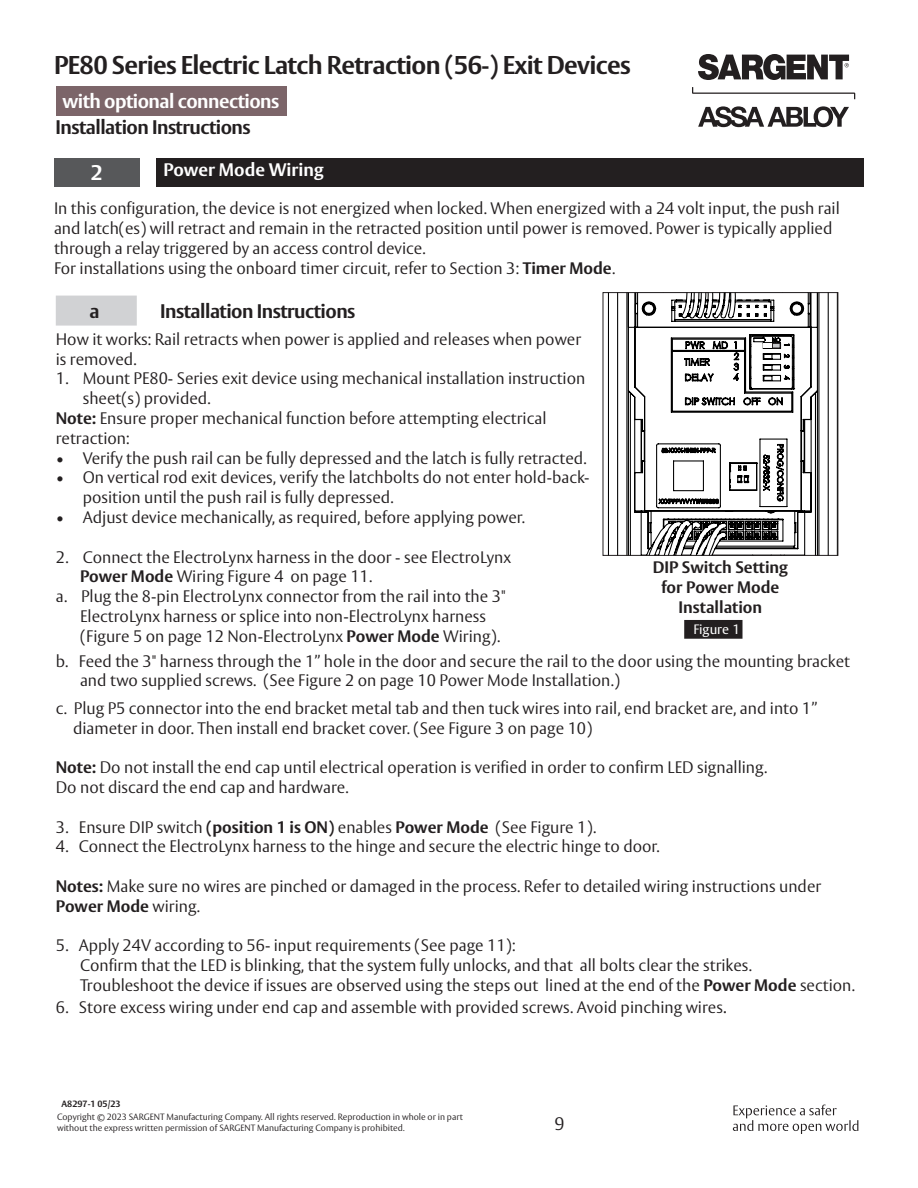
<style>
.page{position:relative;width:918px;height:1188px;background:#fff}
.page>*{position:absolute;margin:0;border:0;box-sizing:border-box;transform-origin:0 0}
.t1{font:700 25.5px "ASSA Vesta";letter-spacing:-.025em;color:#231f20}
.t2{font:700 21px "ASSA Vesta";color:#fff}
.t3{font:700 19.5px "ASSA Vesta";letter-spacing:-.025em;color:#231f20}
.t4{font:700 19.5px "ASSA Vesta";letter-spacing:-.025em;color:#fff}
.t5{font:700 18px "ASSA Vesta";color:#fff}
.t6{font:300 18px "ASSA Vesta";color:#231f20}
.t7{font:300 16.5px/19.8px "ASSA Vesta";color:#231f20}
.t8{font:700 16.5px/19.8px "ASSA Vesta";color:#231f20;text-align:center}
.Figure_Titles__2_in{font:13.5px "ASSA Vesta";color:#fff}
.t9{font:300 9px/10.8px "ASSA Vesta";color:#231f20}
.t10{font:700 9px "ASSA Vesta";color:#231f20}
.s1{font-weight:700}
.s2{font-size:18px}
</style>
<div class="page">
<svg style="left:733px;top:1105px;width:125px;height:29px"></svg>
<div style="left:56px;top:86px;width:231px;height:30px;background:#7c6569"></div>
<svg style="left:692px;top:87px;width:163px;height:12px"></svg>
<svg style="left:698px;top:106px;width:151px;height:21px"></svg>
<svg style="left:698px;top:54px;width:151px;height:26px"></svg>
<div style="left:54px;top:158px;width:86px;height:29px;background:#57585a"></div>
<div style="left:156px;top:158px;width:708px;height:29px;background:#231f20"></div>
<div style="left:56px;top:296px;width:81px;height:30px;background:#d1d2d4"></div>
<div style="left:684px;top:620px;width:58px;height:19px;background:#231f20"></div>
<svg style="left:607px;top:295px;width:222px;height:258px"></svg>
<div style="left:603px;top:293px;width:235px;height:262px;border:1px solid #231f20"></div>
<div style="left:764px;top:343px;width:8px;height:5px;background:#fff"></div>
<div style="left:772px;top:343px;width:8px;height:5px;border:1px solid #231f20"></div>
<h1 class="t1" style="left:54px;top:49px;width:578px">PE80 Series Electric Latch Retraction (56-) Exit Devices</h1>
<p class="t4" style="left:63px;top:89px;width:218px">with optional connections</p>
<p class="t3" style="left:56px;top:115px;width:197px">Installation Instructions</p>
<p class="t2" style="left:91px;top:159px;width:13px">2</p>
<p class="t5" style="left:163px;top:159px;width:162px">Power Mode Wiring</p>
<p class="t7" style="left:54px;top:199px;width:787px">In this configuration, the device is not energized when locked. When energized with a 24 volt input, the push rail and latch(es) will retract and remain in the retracted position until power is removed. Power is typically applied through a relay triggered by an access control device.<br>For installations using the onboard timer circuit, refer to Section 3: <span class="s1">Timer Mode</span>.</p>
<p class="t3" style="left:90px;top:299px;width:12px">a</p>
<p class="t3" style="left:160px;top:299px;width:197px">Installation Instructions</p>
<p class="t7" style="left:56px;top:330px;width:527px">How it works: Rail retracts when power is applied and releases when power is removed.</p>
<p class="t7" style="left:83px;top:369px;width:504px;text-indent:-27px">1. Mount PE80- Series exit device using mechanical installation instruction sheet(s) provided.</p>
<p class="t7" style="left:56px;top:409px;width:492px"><span class="s1">Note:</span> Ensure proper mechanical function before attempting electrical retraction:</p>
<p class="t7" style="left:56px;top:449px;width:532px">• Verify the push rail can be fully depressed and the latch is fully retracted.</p>
<p class="t7" style="left:83px;top:468px;width:508px;text-indent:-27px">• On vertical rod exit devices, verify the latchbolts do not enter hold-back&shy;position until the push rail is fully depressed.</p>
<p class="t7" style="left:56px;top:508px;width:471px">• Adjust device mechanically, as required, before applying power.</p>
<p class="t7" style="left:56px;top:548px;width:457px">2. Connect the ElectroLynx harness in the door - see ElectroLynx</p>
<p class="t7" style="left:80px;top:567px;width:294px"><span class="s1">Power Mode</span> Wiring Figure 4 on page 11.</p>
<p class="t7" style="left:56px;top:587px;width:451px">a. Plug the 8-pin ElectroLynx connector from the rail into the 3"</p>
<p class="t7" style="left:80px;top:607px;width:407px">ElectroLynx harness or splice into non-ElectroLynx harness</p>
<p class="t7" style="left:80px;top:627px;width:422px">(Figure 5 on page 12 Non-ElectroLynx <span class="s1">Power Mode</span> Wiring).</p>
<p class="Figure_Titles__2_in" style="left:693px;top:621px;width:48px">Figure 1</p>
<p class="t7" style="left:56px;top:652px;width:796px">b. Feed the 3" harness through the 1” hole in the door and secure the rail to the door using the mounting bracket</p>
<p class="t7" style="left:80px;top:672px;width:542px">and two supplied screws. (See Figure 2 on page 10 Power Mode Installation.)</p>
<p class="t8" style="left:653px;top:558px;width:137px">DIP Switch Setting for Power Mode<br>Installation</p>
<p class="t7" style="left:56px;top:699px;width:763px">c. Plug P5 connector into the end bracket metal tab and then tuck wires into rail, end bracket are, and into 1”</p>
<p class="t7" style="left:73px;top:719px;width:521px">diameter in door. Then install end bracket cover. (See Figure 3 on page 10)</p>
<p class="t7" style="left:56px;top:758px;width:713px"><span class="s1">Note:</span> Do not install the end cap until electrical operation is verified in order to confirm LED signalling.</p>
<p class="t7" style="left:56px;top:778px;width:294px">Do not discard the end cap and hardware.</p>
<p class="t7" style="left:56px;top:818px;width:542px">3. Ensure DIP switch <span class="s1">(position 1 is ON)</span> enables <span class="s1">Power Mode</span> (See Figure 1).</p>
<p class="t7" style="left:56px;top:837px;width:605px">4. Connect the ElectroLynx harness to the hinge and secure the electric hinge to door.</p>
<p class="t7" style="left:56px;top:877px;width:767px"><span class="s1">Notes:</span> Make sure no wires are pinched or damaged in the process. Refer to detailed wiring instructions under<br><span class="s1">Power Mode</span> wiring.</p>
<p class="t7" style="left:56px;top:936px;width:461px">5. Apply 24V according to 56- input requirements (See page 11):</p>
<p class="t7" style="left:80px;top:956px;width:776px">Confirm that the LED is blinking, that the system fully unlocks, and that all bolts clear the strikes.<br>Troubleshoot the device if issues are observed using the steps out lined at the end of the <span class="s1">Power Mode</span> section.</p>
<p class="t7" style="left:56px;top:998px;width:672px">6. Store excess wiring under end cap and assemble with provided screws. Avoid pinching wires<span class="s2">.</span></p>
<p class="t10" style="left:62px;top:1098px;width:61px">A8297-1 05/23</p>
<p class="t9" style="left:57px;top:1112px;width:407px">Copyright © 2023 SARGENT Manufacturing Company. All rights reserved. Reproduction in whole or in part without the express written permission of SARGENT Manufacturing Company is prohibited.</p>
<p class="t6" style="left:554px;top:1113px;width:12px">9</p>
</div>
